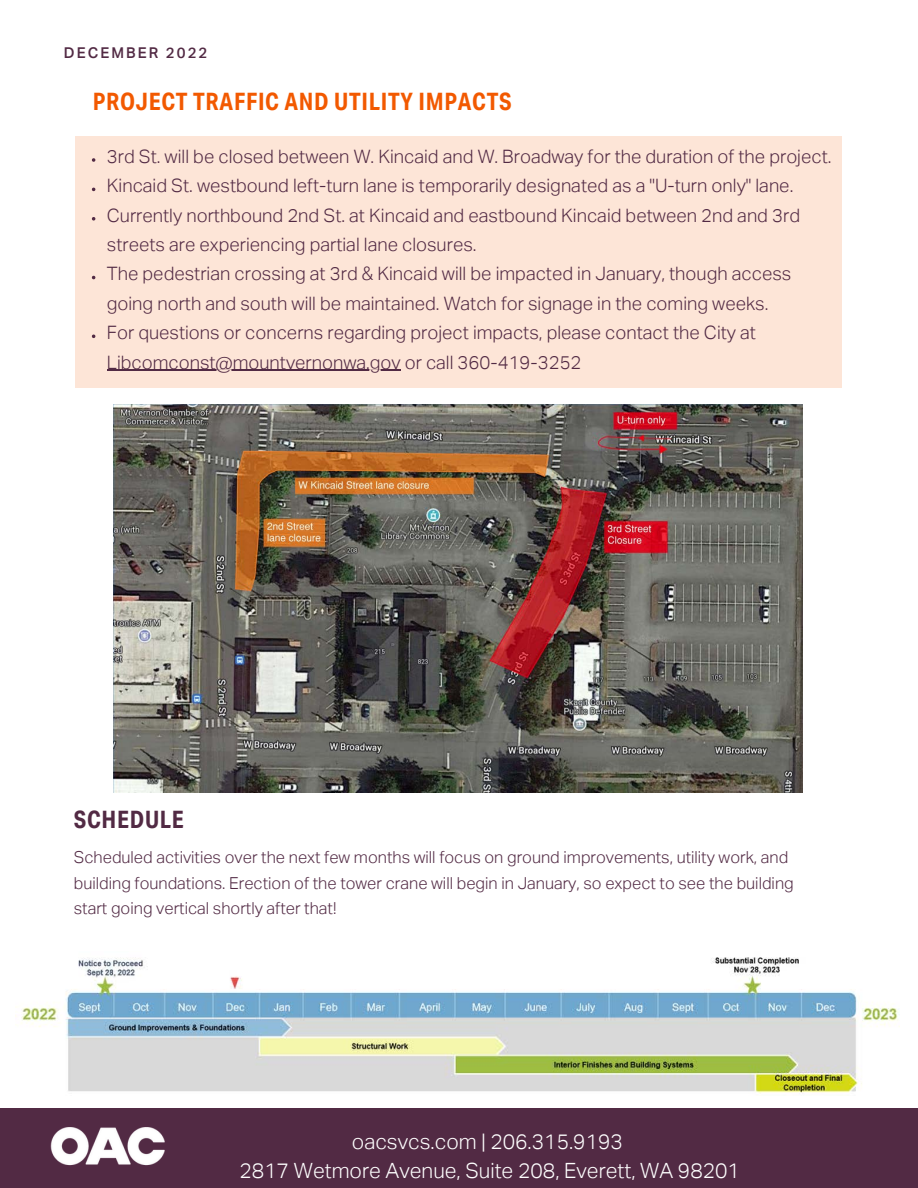
<style>
.page{position:relative;width:918px;height:1188px;background:#fff}
.page>*{position:absolute;margin:0;border:0;box-sizing:border-box;transform-origin:0 0}
.t1{font:700 24px "Aktiv Grotesk Cd";letter-spacing:.03em;color:#f25900}
.t2{font:700 24px "Aktiv Grotesk Cd";letter-spacing:.03em;color:#522a44}
.t3{font:300 21px/29.2px "Aktiv Grotesk";color:#fff;text-align:center}
.t4{font:300 18.45px/29.4px "Aktiv Grotesk";color:#522a44}
.t5{font:300 16.5px/25.8px "Aktiv Grotesk";color:#522a44}
.t6{font:500 14.85px "Aktiv Grotesk";letter-spacing:.14em;color:#522a44}
</style>
<div class="page">
<div style="left:76px;top:136px;width:766px;height:252px;background:#fde5d7"></div>
<div style="left:0;top:1109px;width:918px;height:79px;background:#522a44"></div>
<img style="left:50px;top:1127px;width:115px;height:39px">
<img style="left:114px;top:404px;width:688px;height:388px">
<img style="left:21px;top:957px;width:879px;height:137px">
<svg style="left:92px;top:158px;width:3px;height:4px"></svg>
<svg style="left:92px;top:217px;width:3px;height:4px"></svg>
<hr style="left:107px;top:370px;width:294px;height:1px;background:#522a44">
<p class="t6" style="left:64px;top:48px;width:145px">DECEMBER 2022</p>
<h1 class="t1" style="left:93px;top:93px;width:420px">PROJECT TRAFFIC AND UTILITY IMPACTS</h1>
<p class="t4" style="left:107px;top:144px;width:726px">3rd St. will be closed between W. Kincaid and W. Broadway for the duration of the project.<br>Kincaid St. westbound left-turn lane is temporarily designated as a "U-turn only" lane.<br>Currently northbound 2nd St. at Kincaid and eastbound Kincaid between 2nd and 3rd streets are experiencing partial lane closures.<br>The pedestrian crossing at 3rd &amp; Kincaid will be impacted in January, though access going north and south will be maintained. Watch for signage in the coming weeks.<br>For questions or concerns regarding project impacts, please contact the City at Libcomconst@mountvernonwa.gov or call 360-419-3252</p>
<h1 class="t2" style="left:74px;top:811px;width:112px">SCHEDULE</h1>
<p class="t5" style="left:74px;top:846px;width:721px">Scheduled activities over the next few months will focus on ground improvements, utility work, and building foundations. Erection of the tower crane will begin in January, so expect to see the building start going vertical shortly after that!</p>
<p class="t3" style="left:240px;top:1130px;width:502px">oacsvcs.com | 206.315.9193<br>2817 Wetmore Avenue, Suite 208, Everett, WA 98201</p>
</div>
